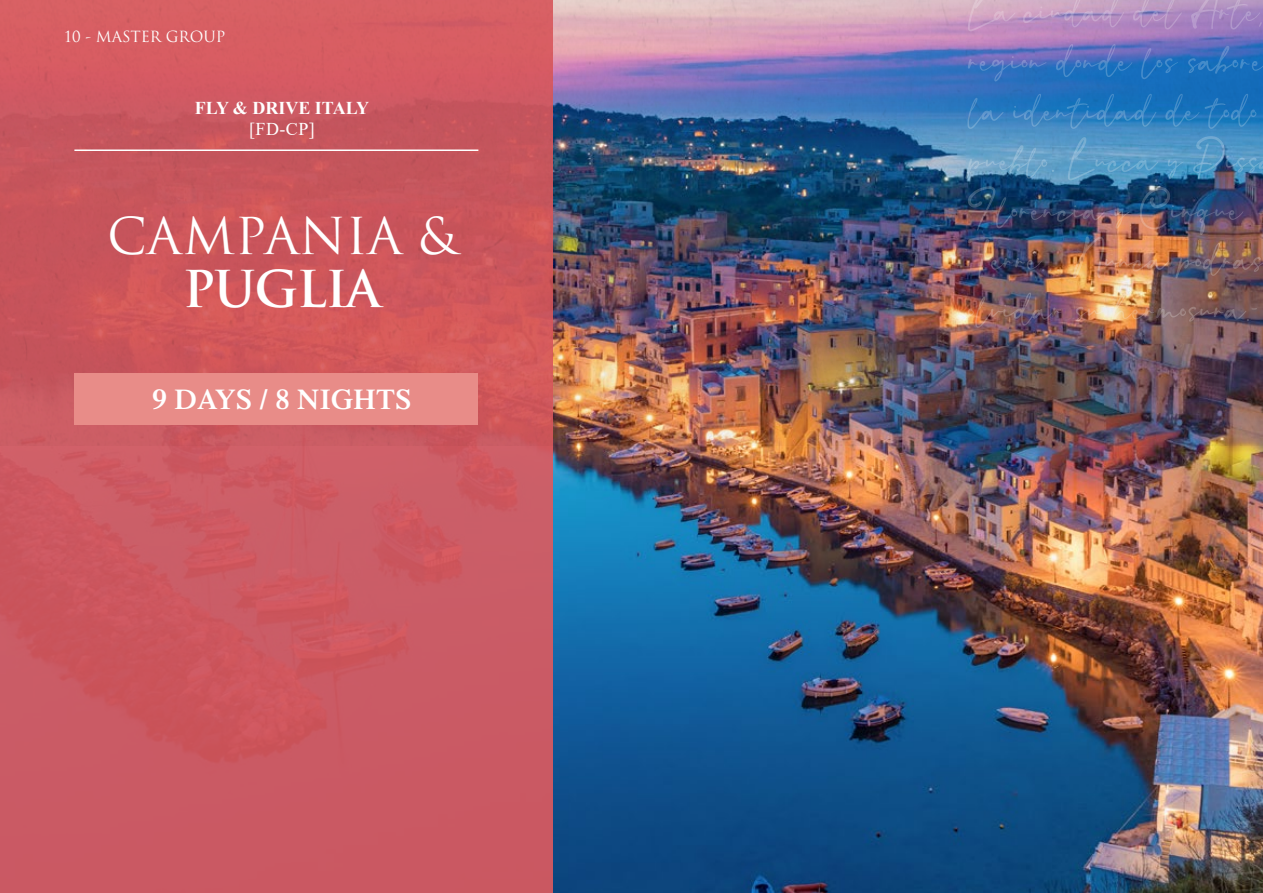
<style>
.page{position:relative;width:1263px;height:893px;background:#fff}
.page>*{position:absolute;margin:0;border:0;box-sizing:border-box;transform-origin:0 0}
.t1{font:49.5px "Trajan Pro";color:#fff}
.t2{font:700 49.5px "Trajan Pro";letter-spacing:-.03em;color:#fff}
.t3{font:600 28.5px "Times LT Std";letter-spacing:.01em;color:#fff}
.t4{font:700 18px "Times New Roman";color:#fff}
.t5{font:18px "Times New Roman";color:#fff}
.t6{font:15px "Trajan Pro";letter-spacing:-.01em;color:#fff}
</style>
<div class="page">
<img style="left:553px;top:446px;width:710px;height:446px">
<div style="left:0;top:0;width:553px;height:893px;background:#ca5964"></div>
<img style="left:0;top:0;width:1263px;height:446px">
<svg style="left:968px;top:0;width:47px;height:31px"></svg>
<svg style="left:1023px;top:0;width:101px;height:27px;background:#c09ac3"></svg>
<svg style="left:1133px;top:0;width:49px;height:30px"></svg>
<svg style="left:1191px;top:0;width:71px;height:30px;background:#a98ac1"></svg>
<svg style="left:968px;top:56px;width:78px;height:25px;background:#4772bf"></svg>
<svg style="left:1056px;top:44px;width:76px;height:33px;background:#4872bf"></svg>
<svg style="left:1141px;top:48px;width:37px;height:31px"></svg>
<svg style="left:1188px;top:46px;width:75px;height:28px;background:#2c70be"></svg>
<svg style="left:967px;top:98px;width:36px;height:31px"></svg>
<svg style="left:1013px;top:94px;width:143px;height:35px;background:#2c7dc0"></svg>
<svg style="left:1165px;top:94px;width:91px;height:35px;background:#2279bd"></svg>
<svg style="left:965px;top:145px;width:89px;height:34px;background:#679dc2"></svg>
<svg style="left:1068px;top:137px;width:90px;height:43px;background:#5899c4"></svg>
<svg style="left:1168px;top:160px;width:15px;height:19px"></svg>
<svg style="left:1193px;top:136px;width:70px;height:43px;background:#518db8"></svg>
<img style="left:968px;top:186px;width:295px;height:93px">
<img style="left:968px;top:293px;width:93px;height:35px">
<svg style="left:1076px;top:307px;width:27px;height:15px"></svg>
<img style="left:1111px;top:293px;width:146px;height:30px">
<div style="left:74px;top:373px;width:404px;height:51px;background:#e88c88"></div>
<hr style="left:74px;top:149px;width:404px;height:2px;background:#fff">
<img style="left:1235px;top:754px;width:28px;height:139px">
<p class="t6" style="left:64px;top:27px;width:163px">10 - MASTER GROUP</p>
<p class="t4" style="left:195px;top:95px;width:176px">FLY &amp; DRIVE ITALY</p>
<p class="t5" style="left:249px;top:117px;width:67px">[FD-CP]</p>
<h1 class="t1" style="left:107px;top:205px;width:351px">CAMPANIA &amp;</h1>
<h1 class="t2" style="left:183px;top:258px;width:199px">PUGLIA</h1>
<h2 class="t3" style="left:153px;top:382px;width:260px">9 DAYS / 8 NIGHTS</h2>
</div>
